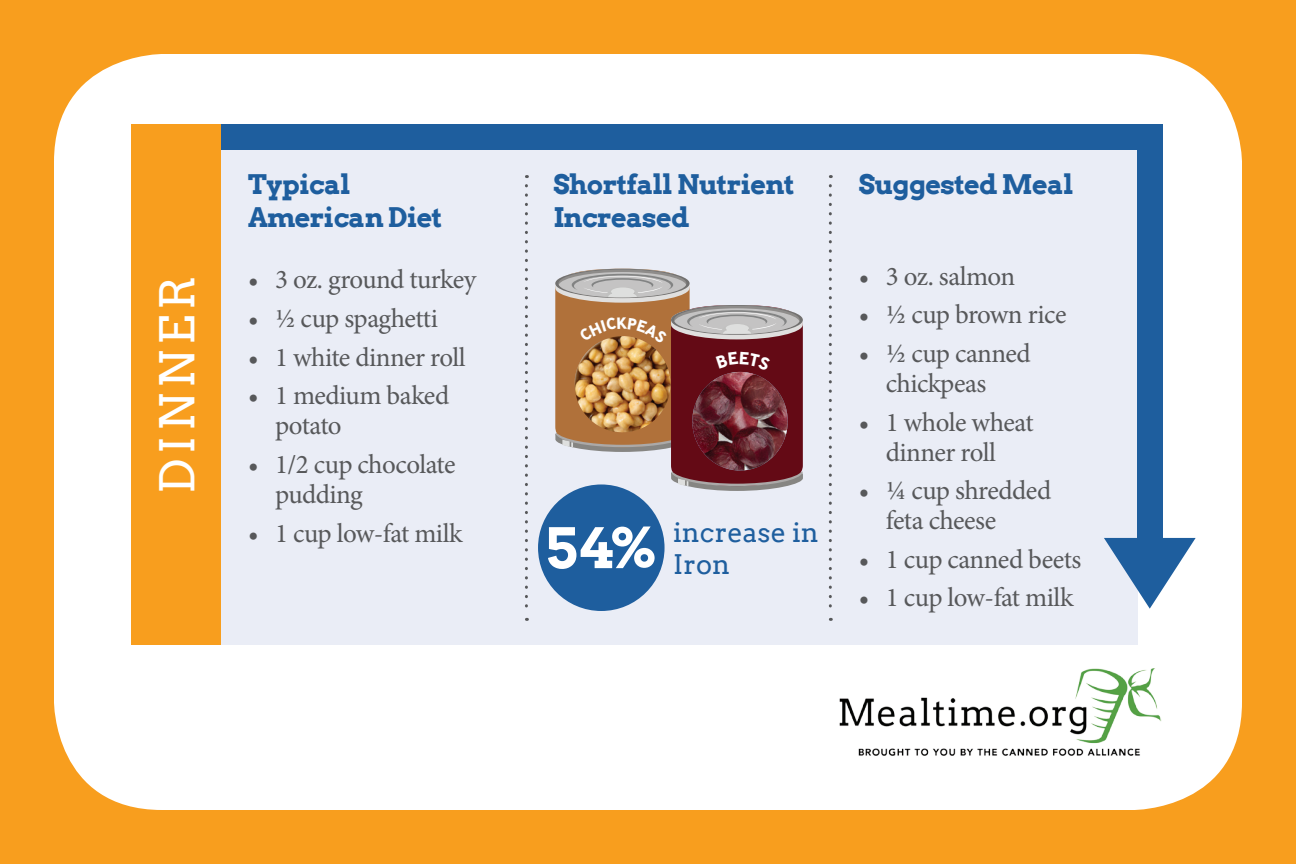
<style>
.page{position:relative;width:1296px;height:864px;background:#f89e1e}
.page>*{position:absolute;margin:0;border:0;box-sizing:border-box;transform-origin:0 0}
.t1{font:48px "Arvo";letter-spacing:.1em;color:#fff}
.t2{font:27px/30px "Minion Pro";letter-spacing:-.02em;color:#57585a}
.t3{font:700 27px/32.4px "Arvo";letter-spacing:-.025em;color:#1e5e9e}
.t4{font:27px/32.4px "Arvo";color:#1e5e9e}
</style>
<div class="page">
<div style="left:54px;top:54px;width:1188px;height:756px;background:#fff;border-radius:108px"></div>
<div style="left:221px;top:151px;width:916px;height:494px;background:#eaedf6"></div>
<div style="left:132px;top:125px;width:89px;height:520px;background:#f89e1e"></div>
<svg style="left:525px;top:186px;width:3px;height:435px"></svg>
<svg style="left:829px;top:186px;width:3px;height:435px"></svg>
<div style="left:221px;top:125px;width:916px;height:25px;background:#1e5e9e"></div>
<svg style="left:1104px;top:538px;width:92px;height:71px"></svg>
<div style="left:1137px;top:125px;width:25px;height:413px;background:#1e5e9e"></div>
<div style="left:538px;top:484px;width:127px;height:127px;background:#1e5e9e;border-radius:50%"></div>
<img style="left:839px;top:668px;width:322px;height:88px">
<svg style="left:548px;top:527px;width:107px;height:42px"></svg>
<img style="left:555px;top:269px;width:248px;height:222px">
<h1 class="t1" style="left:148px;top:494px;width:219px;rotate:-90deg">DINNER</h1>
<p class="t3" style="left:248px;top:168px;width:196px">Typical<br>American Diet</p>
<p class="t3" style="left:553px;top:168px;width:243px">Shortfall Nutrient<br>Increased</p>
<p class="t3" style="left:859px;top:168px;width:216px">Suggested Meal</p>
<p class="t2" style="left:248px;top:265px;width:230px">• 3 oz. ground turkey</p>
<p class="t2" style="left:248px;top:304px;width:191px">• 1/2 cup spaghetti</p>
<p class="t2" style="left:248px;top:342px;width:219px">• 1 white dinner roll</p>
<p class="t2" style="left:275px;top:381px;width:176px;text-indent:-27px">• 1 medium baked potato</p>
<p class="t2" style="left:275px;top:449px;width:182px;text-indent:-27px">• 1/2 cup chocolate pudding</p>
<p class="t2" style="left:248px;top:518px;width:216px">• 1 cup low-fat milk</p>
<p class="t4" style="left:673px;top:516px;width:147px">increase in<br>Iron</p>
<p class="t2" style="left:859px;top:261px;width:158px">• 3 oz. salmon</p>
<p class="t2" style="left:859px;top:300px;width:209px">• ½ cup brown rice</p>
<p class="t2" style="left:886px;top:338px;width:147px;text-indent:-27px">• ½ cup canned chickpeas</p>
<p class="t2" style="left:859px;top:407px;width:176px;text-align:center">• 1 whole wheat dinner roll</p>
<p class="t2" style="left:886px;top:476px;width:167px;text-indent:-27px">• ¼ cup shredded feta cheese</p>
<p class="t2" style="left:859px;top:544px;width:224px">• 1 cup canned beets</p>
<p class="t2" style="left:859px;top:583px;width:216px">• 1 cup low-fat milk</p>
</div>
